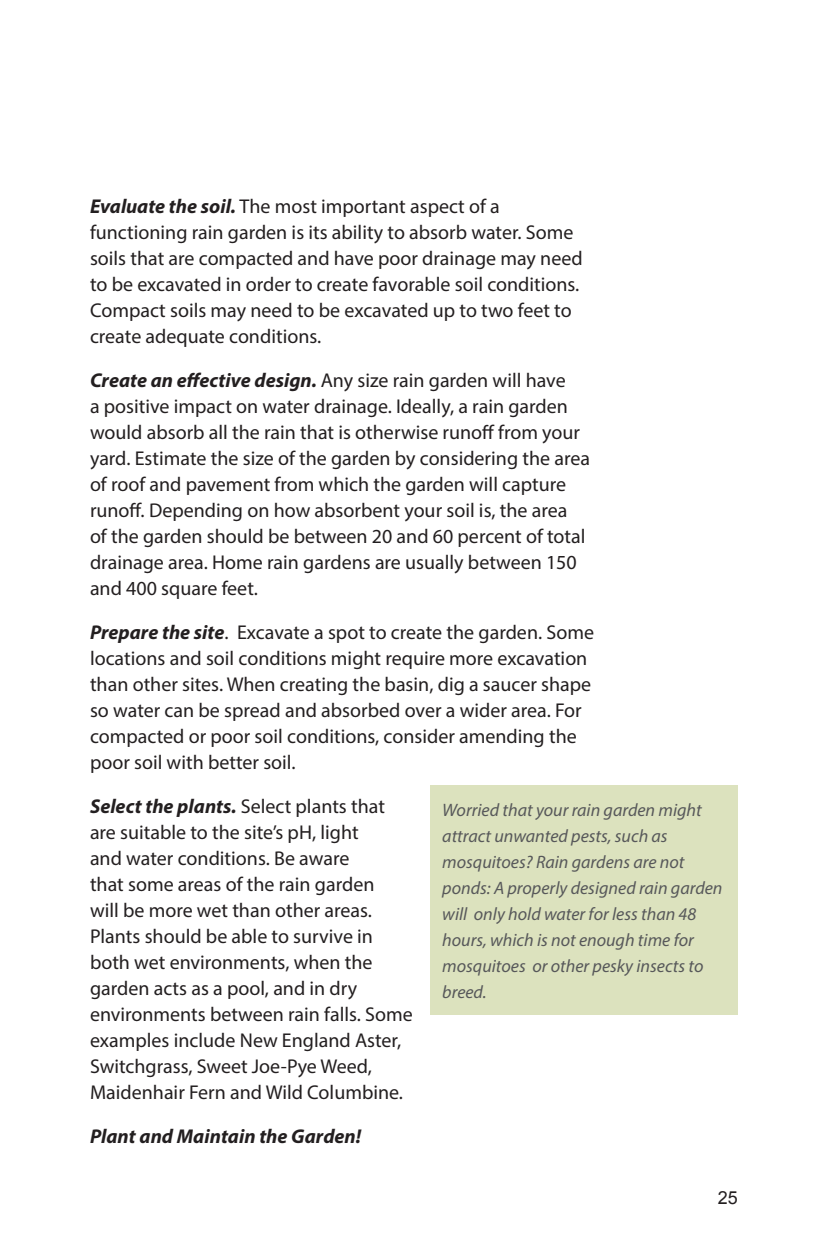
<style>
.page{position:relative;width:828px;height:1260px;background:#fff}
.page>*{position:absolute;margin:0;border:0;box-sizing:border-box;transform-origin:0 0}
.t1{font:20px/26px "Myriad Pro";color:#231f20}
.t2{font:italic 700 20px "Myriad Pro";color:#231f20}
.t3{font:italic 18px/26px "Myriad Pro";color:#57585a}
.t4{font:18px "Arial";color:#231f20}
.s1{font-weight:700;font-style:italic}
</style>
<div class="page">
<div style="left:431px;top:785px;width:307px;height:229px;background:#dce2be"></div>
<p class="t1" style="left:90px;top:193px;width:494px"><span class="s1">Evaluate the soil.</span> The most important aspect of a functioning rain garden is its ability to absorb water. Some soils that are compacted and have poor drainage may need to be excavated in order to create favorable soil conditions.<br>Compact soils may need to be excavated up to two feet to create adequate conditions.</p>
<p class="t1" style="left:90px;top:367px;width:502px"><span class="s1">Create an effective design.</span> Any size rain garden will have<br>a positive impact on water drainage. Ideally, a rain garden would absorb all the rain that is otherwise runoff from your yard. Estimate the size of the garden by considering the area of roof and pavement from which the garden will capture runoff. Depending on how absorbent your soil is, the area<br>of the garden should be between 20 and 60 percent of total drainage area. Home rain gardens are usually between 150 and 400 square feet.</p>
<p class="t1" style="left:90px;top:619px;width:506px"><span class="s1">Prepare the site</span>. Excavate a spot to create the garden. Some locations and soil conditions might require more excavation than other sites. When creating the basin, dig a saucer shape so water can be spread and absorbed over a wider area. For compacted or poor soil conditions, consider amending the poor soil with better soil.</p>
<p class="t1" style="left:90px;top:793px;width:324px"><span class="s1">Select the plants.</span> Select plants that are suitable to the site’s pH, light<br>and water conditions. Be aware<br>that some areas of the rain garden<br>will be more wet than other areas.<br>Plants should be able to survive in both wet environments, when the garden acts as a pool, and in dry environments between rain falls. Some examples include New England Aster, Switchgrass, Sweet Joe-Pye Weed, Maidenhair Fern and Wild Columbine.</p>
<p class="t2" style="left:90px;top:1123px;width:273px">Plant and Maintain the Garden!</p>
<p class="t3" style="left:442px;top:796px;width:282px">Worried that your rain garden might attract unwanted pests, such as mosquitoes? Rain gardens are not ponds: A properly designed rain garden will only hold water for less than 48 hours, which is not enough time for mosquitoes or other pesky insects to breed.</p>
<p class="t4" style="left:718px;top:1186px;width:22px">25</p>
</div>
